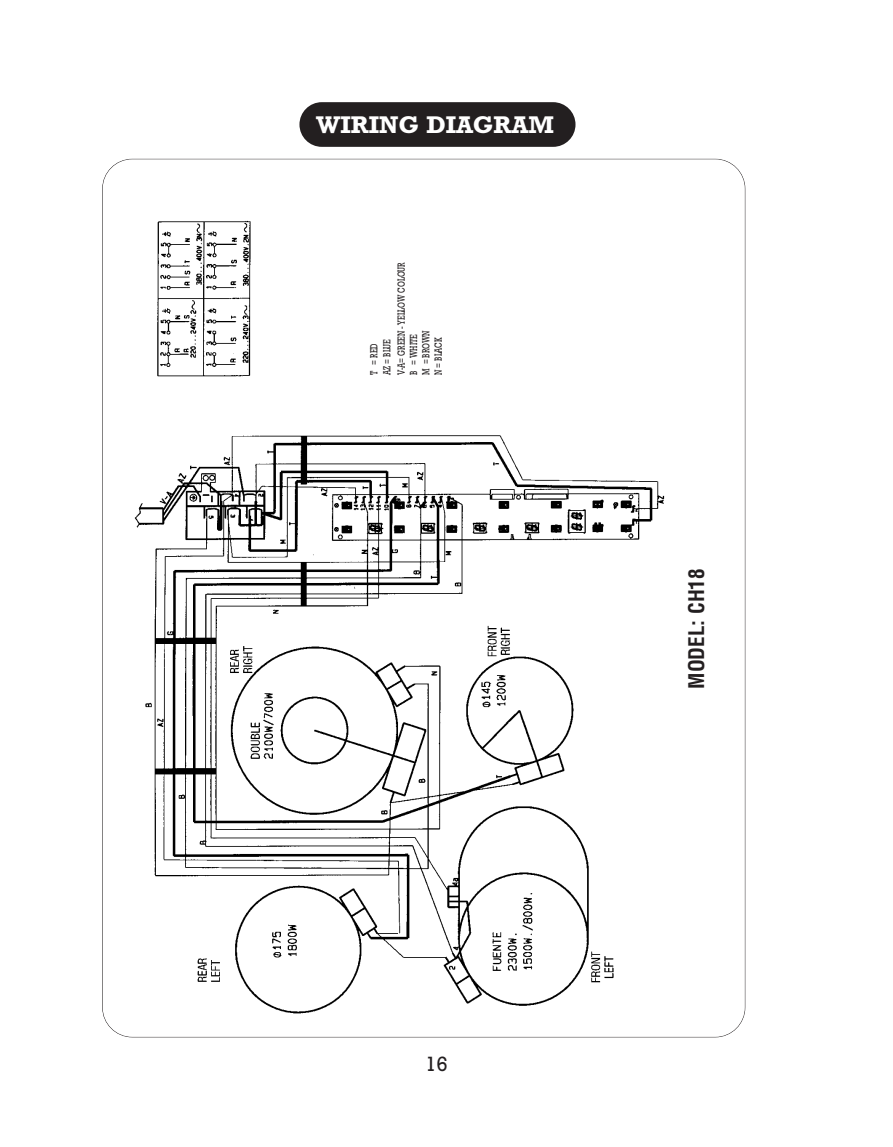
<style>
.page{position:relative;width:893px;height:1147px;background:#fff}
.page>*{position:absolute;margin:0;border:0;box-sizing:border-box;transform-origin:0 0}
.t1{font:700 24.5px "Rockwell";color:#fff}
.t2{font:700 condensed 21px "Helvetica";color:#231f20}
.t3{font:21px "Rockwell";color:#231f20}
.t4{font:10.5px/12.4px "Rockwell";color:#231f20;scale:.7 1}
</style>
<div class="page">
<div style="left:299px;top:102px;width:276px;height:45px;background:#231f20;border-radius:22px"></div>
<img style="left:157px;top:220px;width:94px;height:157px">
<img style="left:134px;top:435px;width:531px;height:579px">
<h1 class="t1" style="left:316px;top:116px;width:239px">WIRING DIAGRAM</h1>
<p class="t4" style="left:396px;top:375px;width:163px;rotate:-90deg">V-A= GREEN - YELLOW COLOUR<br>B = WHITE<br>M = BROWN<br>N = BLACK</p>
<p class="t4" style="left:368px;top:375px;width:53px;line-height:13.1px;rotate:-90deg">T = RED<br>AZ = BLUE</p>
<h2 class="t2" style="left:687px;top:688px;width:122px;rotate:-90deg">MODEL: CH18</h2>
<h2 class="t3" style="left:425px;top:1055px;width:24px">16</h2>
</div>
